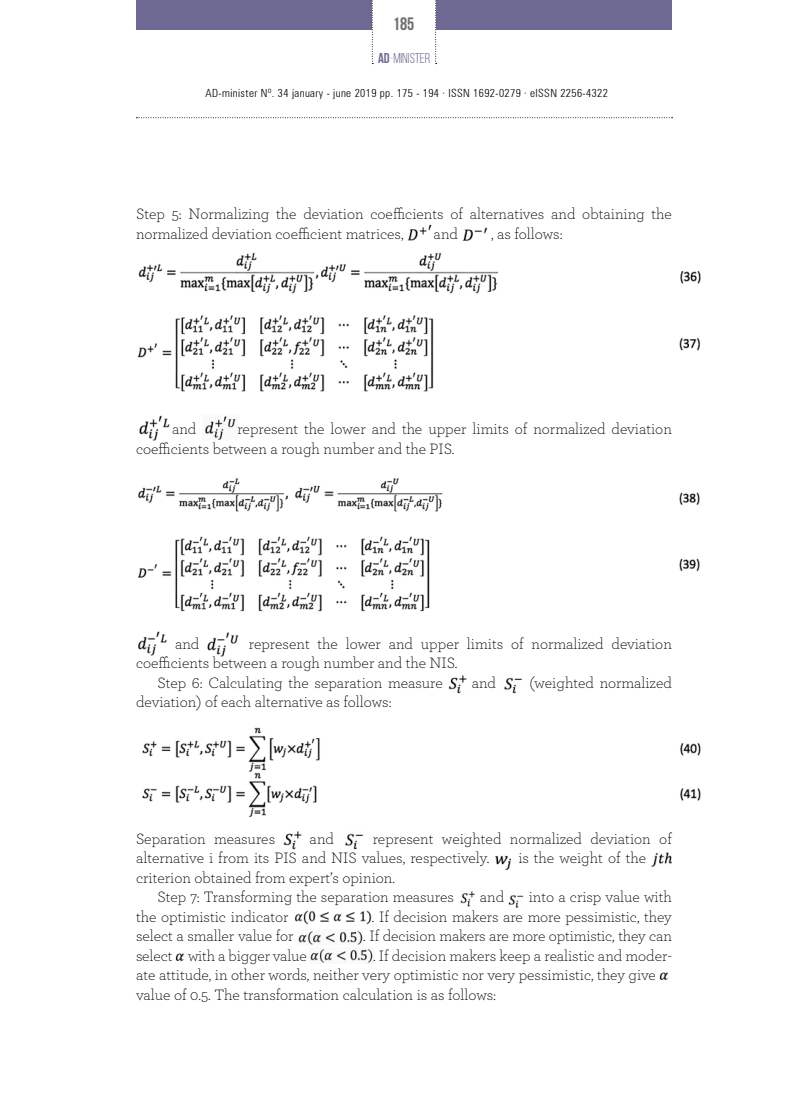
<style>
.page{position:relative;width:808px;height:1106px;background:#fff}
.page>*{position:absolute;margin:0;border:0;box-sizing:border-box;transform-origin:0 0}
.t1{font:700 18px "Bebas Neue";color:#706f6f}
.t2{font:300 15.75px/19.5px "Archer Pro";color:#000}
.t3{font:14.25px "Bebas Neue";color:#6e6992}
.t4{font:300 condensed 11.25px "Zurich BT";letter-spacing:.035em;color:#000}
.s1{font-weight:700}
.s2{font-weight:300}
</style>
<div class="page">
<div style="left:136px;top:0;width:236px;height:30px;background:#6e6992"></div>
<svg style="left:435px;top:0;width:2px;height:64px"></svg>
<svg style="left:372px;top:0;width:1px;height:64px"></svg>
<div style="left:436px;top:0;width:236px;height:30px;background:#6e6992"></div>
<svg style="left:136px;top:117px;width:536px;height:1px"></svg>
<img style="left:407px;top:224px;width:25px;height:17px">
<img style="left:462px;top:227px;width:25px;height:14px">
<img style="left:138px;top:253px;width:563px;height:41px">
<img style="left:137px;top:315px;width:563px;height:77px">
<img style="left:139px;top:415px;width:31px;height:26px">
<img style="left:205px;top:416px;width:31px;height:24px">
<img style="left:137px;top:478px;width:563px;height:134px">
<img style="left:138px;top:631px;width:29px;height:25px">
<img style="left:207px;top:632px;width:32px;height:24px">
<img style="left:448px;top:675px;width:18px;height:19px">
<img style="left:504px;top:677px;width:18px;height:17px">
<img style="left:142px;top:727px;width:559px;height:90px">
<img style="left:284px;top:831px;width:17px;height:19px">
<img style="left:345px;top:833px;width:18px;height:17px">
<img style="left:495px;top:855px;width:16px;height:15px">
<img style="left:651px;top:852px;width:21px;height:15px">
<img style="left:460px;top:891px;width:15px;height:16px">
<img style="left:508px;top:895px;width:16px;height:13px">
<img style="left:295px;top:910px;width:77px;height:14px">
<img style="left:298px;top:931px;width:65px;height:14px">
<img style="left:175px;top:953px;width:9px;height:8px">
<img style="left:310px;top:949px;width:63px;height:14px">
<img style="left:659px;top:972px;width:9px;height:8px">
<p class="t1" style="left:393px;top:14px;width:23px">185</p>
<p class="t3" style="left:378px;top:51px;width:54px"><span class="s1">AD</span><span class="s2">-</span>MINISTER</p>
<p class="t4" style="left:206px;top:86px;width:404px">AD-minister Nº. 34 january - june 2019 pp. 175 - 194 · ISSN 1692-0279 · eISSN 2256-4322</p>
<p class="t2" style="left:136px;top:204px;width:537px">Step 5: Normalizing the deviation coefficients of alternatives and obtaining the normalized deviation coefficient matrices,</p>
<p class="t2" style="left:434px;top:223px;width:26px">and</p>
<p class="t2" style="left:491px;top:223px;width:73px">, as follows:</p>
<p class="t2" style="left:136px;top:418px;width:537px;text-indent:101px">represent the lower and the upper limits of normalized deviation coefficients between a rough number and the PIS.</p>
<p class="t2" style="left:172px;top:418px;width:26px">and</p>
<p class="t2" style="left:175px;top:633px;width:26px">and</p>
<p class="t2" style="left:249px;top:633px;width:424px">represent the lower and upper limits of normalized deviation</p>
<p class="t2" style="left:136px;top:652px;width:323px">coefficients between a rough number and the NIS.</p>
<p class="t2" style="left:157px;top:672px;width:287px">Step 6: Calculating the separation measure</p>
<p class="t2" style="left:472px;top:672px;width:26px">and</p>
<p class="t2" style="left:529px;top:672px;width:144px">(weighted normalized</p>
<p class="t2" style="left:136px;top:691px;width:257px">deviation) of each alternative as follows:</p>
<p class="t2" style="left:136px;top:828px;width:537px;text-indent:237px">represent weighted normalized deviation of alternative i from its PIS and NIS values, respectively.</p>
<p class="t2" style="left:136px;top:828px;width:141px">Separation measures</p>
<p class="t2" style="left:310px;top:828px;width:26px">and</p>
<p class="t2" style="left:518px;top:847px;width:129px">is the weight of the</p>
<p class="t2" style="left:157px;top:867px;width:298px;text-indent:-21px">criterion obtained from expert’s opinion.<br>Step 7: Transforming the separation measures</p>
<p class="t2" style="left:480px;top:886px;width:26px">and</p>
<p class="t2" style="left:529px;top:886px;width:145px">into a crisp value with</p>
<p class="t2" style="left:136px;top:906px;width:154px">the optimistic indicator</p>
<p class="t2" style="left:372px;top:906px;width:301px">. If decision makers are more pessimistic, they</p>
<p class="t2" style="left:136px;top:925px;width:159px">select a smaller value for</p>
<p class="t2" style="left:363px;top:925px;width:310px">. If decision makers are more optimistic, they can</p>
<p class="t2" style="left:136px;top:945px;width:172px">select with a bigger value</p>
<p class="t2" style="left:136px;top:945px;width:537px;text-indent:237px">. If decision makers keep a realistic and moder&shy;ate attitude, in other words, neither very optimistic nor very pessimistic, they give value of 0.5. The transformation calculation is as follows:</p>
</div>
